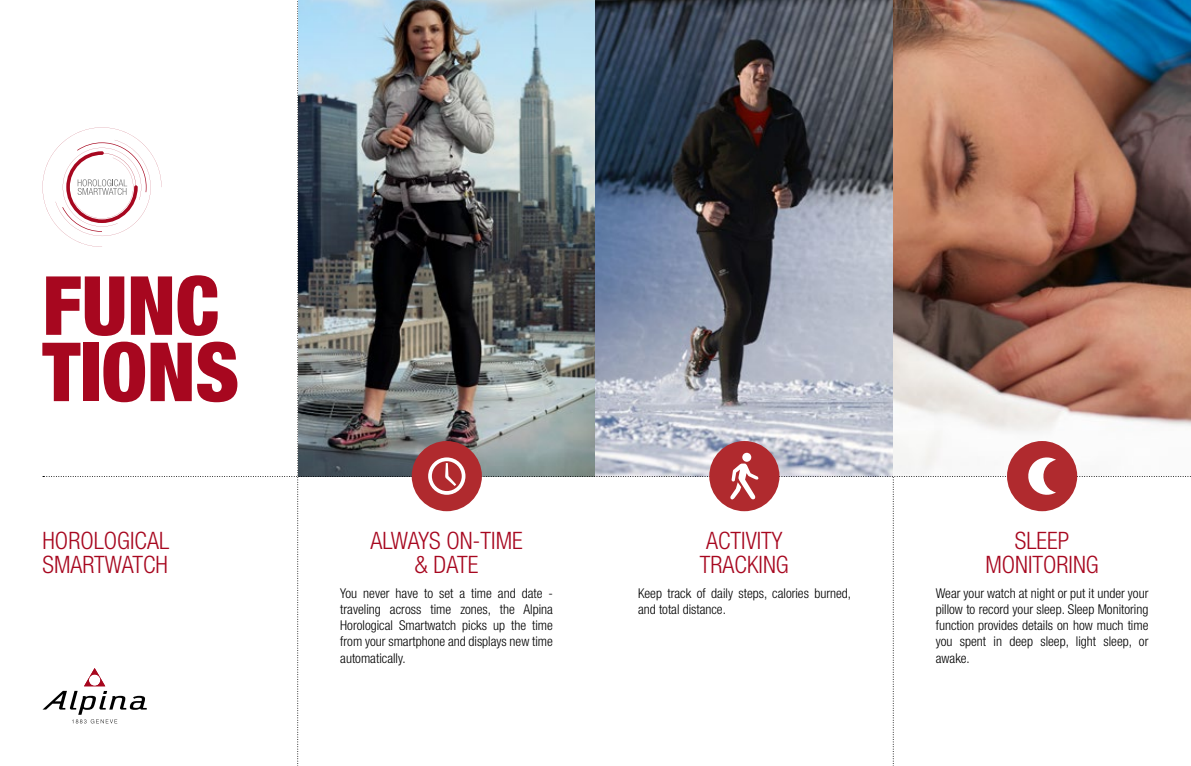
<style>
.page{position:relative;width:1191px;height:766px;background:#fff}
.page>*{position:absolute;margin:0;border:0;box-sizing:border-box;transform-origin:0 0}
.t1{font:900 condensed 81.75px/66.3px "Helvetica Neue LT Pro";color:#a7071f}
.t2{font:300 condensed 24px/24px "Helvetica Neue LT Pro";color:#a7071f;text-align:center}
.t3{font:300 condensed 13.5px/16.2px "Helvetica Neue LT Pro";color:#000;text-align:justify}
</style>
<div class="page">
<img style="left:43px;top:0;width:1148px;height:766px">
<h1 class="t1" style="left:43px;top:271px;width:198px">FUNC<br>TIONS</h1>
<h2 class="t2" style="left:43px;top:528px;width:128px;text-align:left">HOROLOGICAL<br>SMARTWATCH</h2>
<h2 class="t2" style="left:370px;top:528px;width:154px">ALWAYS ON-TIME &amp; DATE</h2>
<p class="t3" style="left:340px;top:584px;width:214px">You never have to set a time and date - traveling across time zones, the Alpina Horological Smartwatch picks up the time from your smartphone and displays new time automatically.</p>
<h2 class="t2" style="left:700px;top:528px;width:90px;text-align:left">ACTIVITY<br>TRACKING</h2>
<p class="t3" style="left:638px;top:584px;width:215px">Keep track of daily steps, calories burned, and total distance.</p>
<h2 class="t2" style="left:985px;top:528px;width:115px">SLEEP<br>MONITORING</h2>
<p class="t3" style="left:935px;top:584px;width:214px">Wear your watch at night or put it under your pillow to record your sleep. Sleep Monitoring function provides details on how much time you spent in deep sleep, light sleep, or awake.</p>
</div>
